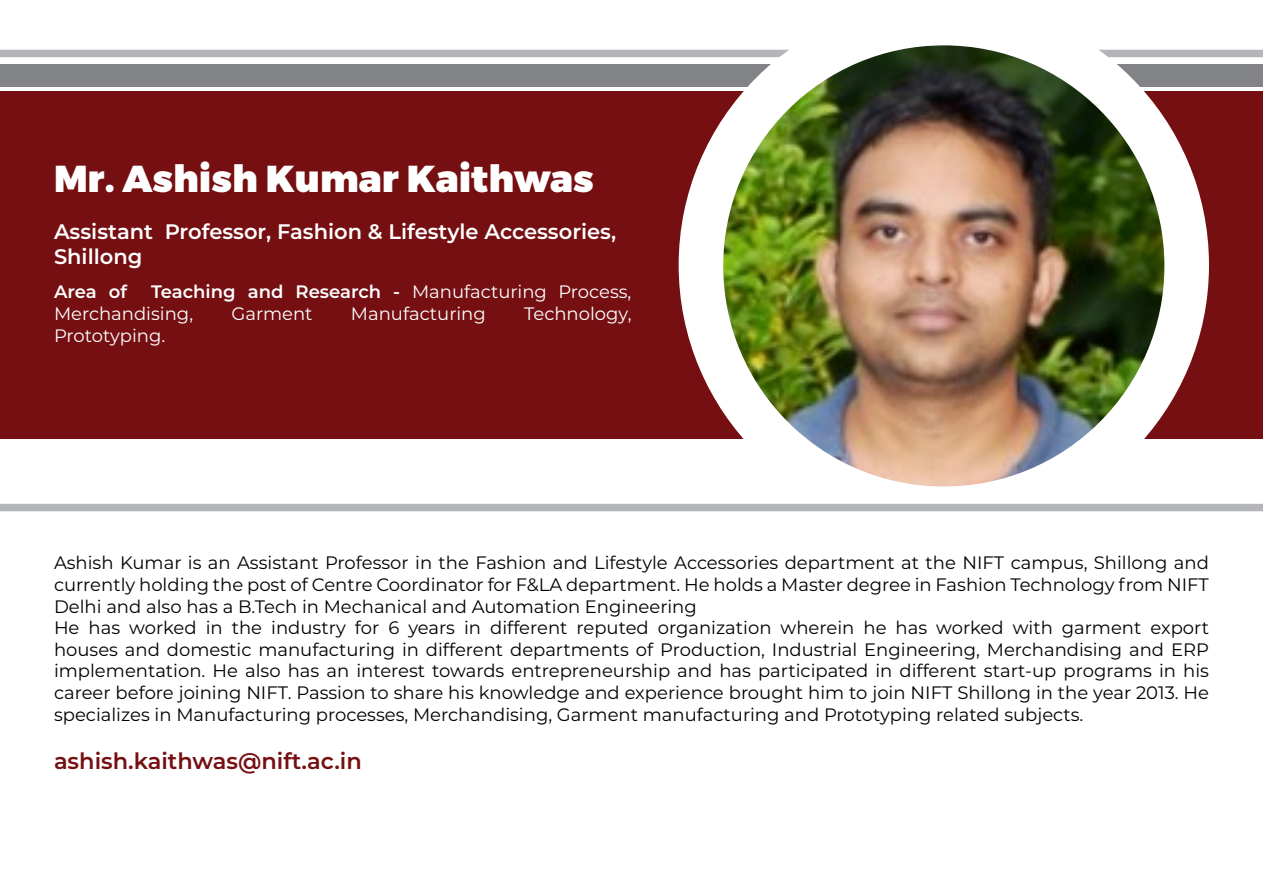
<style>
.page{position:relative;width:1263px;height:893px;background:#fff}
.page>*{position:absolute;margin:0;border:0;box-sizing:border-box;transform-origin:0 0}
.t1{font:900 37.5px "Montserrat";color:#fff}
.t2{font:600 22.5px "Montserrat";color:#750f12}
.t3{font:600 21px/25.2px "Montserrat";color:#fff}
.t4{font:18px/21.6px "Montserrat";color:#000}
.t5{font:18px/21.6px "Montserrat";color:#fff}
.t6{font:600 18px "Montserrat";letter-spacing:-.005em;color:#fff}
.s1{font-weight:600}
</style>
<div class="page">
<div style="left:0;top:50px;width:1263px;height:7px;background:#b3b5b8"></div>
<div style="left:0;top:91px;width:1263px;height:348px;background:#750f12"></div>
<div style="left:0;top:64px;width:1263px;height:22px;background:#818386"></div>
<div style="left:679px;top:0;width:530px;height:530px;background:#fff;border-radius:50%"></div>
<img style="left:723px;top:45px;width:441px;height:441px;border-radius:221px">
<div style="left:0;top:504px;width:1263px;height:7px;background:#b3b5b8"></div>
<h1 class="t1" style="left:54px;top:156px;width:541px">Mr. Ashish Kumar Kaithwas</h1>
<p class="t3" style="left:54px;top:218px;width:564px">Assistant Professor, Fashion &amp; Lifestyle Accessories,<br>Shillong</p>
<p class="t5" style="left:54px;top:281px;width:579px;text-indent:97px"><span class="s1">Teaching and Research -</span> Manufacturing Process,<br>Merchandising,</p>
<p class="t6" style="left:54px;top:279px;width:75px">Area of</p>
<p class="t5" style="left:231px;top:302px;width:83px">Garment</p>
<p class="t5" style="left:351px;top:302px;width:136px">Manufacturing</p>
<p class="t5" style="left:524px;top:302px;width:109px">Technology,</p>
<p class="t5" style="left:54px;top:324px;width:113px">Prototyping.</p>
<p class="t4" style="left:54px;top:551px;width:1156px">Ashish Kumar is an Assistant Professor in the Fashion and Lifestyle Accessories department at the NIFT campus, Shillong and currently holding the post of Centre Coordinator for F&amp;LA department. He holds a Master degree in Fashion Technology from NIFT Delhi and also has a B.Tech in Mechanical and Automation Engineering<br>He has worked in the industry for 6 years in different reputed organization wherein he has worked with garment export houses and domestic manufacturing in different departments of Production, Industrial Engineering, Merchandising and ERP implementation. He also has an interest towards entrepreneurship and has participated in different start-up programs in his career before joining NIFT. Passion to share his knowledge and experience brought him to join NIFT Shillong in the year 2013. He specializes in Manufacturing processes, Merchandising, Garment manufacturing and Prototyping related subjects.</p>
<p class="t2" style="left:54px;top:745px;width:309px">ashish.kaithwas@nift.ac.in</p>
</div>
